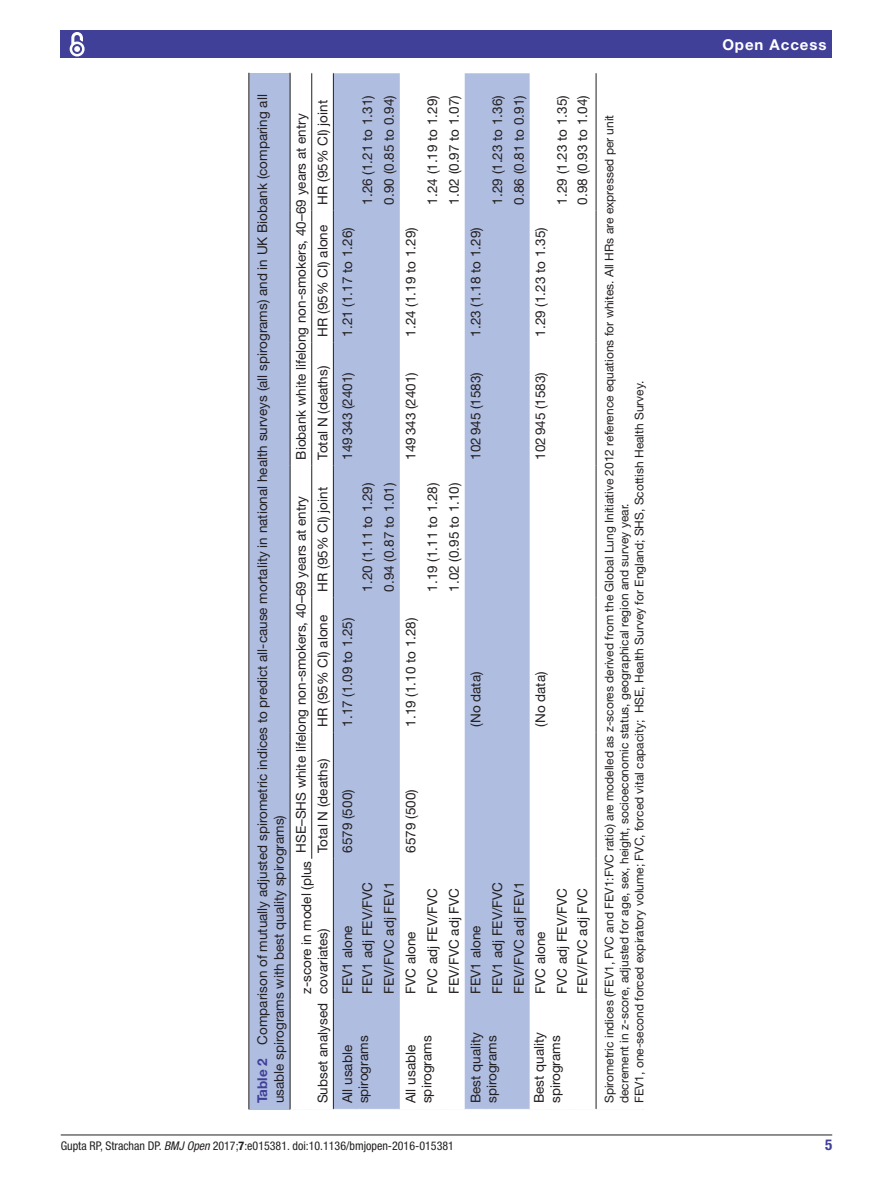
<style>
.page{position:relative;width:893px;height:1191px;background:#fff}
.page>*{position:absolute;margin:0;border:0;box-sizing:border-box;transform-origin:0 0}
.t1{font:700 15px "Helvetica Neue LT Std";letter-spacing:.065em;color:#fff}
.t2{font:700 condensed 15px "Helvetica Neue LT Std";color:#414099}
.t3{font:13.5px/16.2px "Helvetica Neue LT Std";color:#231f20}
.t4{font:12px/15px "Helvetica Neue LT Std";color:#231f20}
.t5{font:condensed 12px "Helvetica Neue LT Std";color:#231f20}
.s1{font-weight:700;color:#414099}
.s2{font-style:italic}
.s3{font-weight:700}
</style>
<div class="page">
<hr style="left:61px;top:1134px;width:771px;height:1px;background:#231f20">
<div style="left:61px;top:31px;width:771px;height:27px;background:#414099"></div>
<svg style="left:69px;top:32px;width:16px;height:25px"></svg>
<div style="left:249px;top:73px;width:395px;height:1036px;background:#afbde1"></div>
<hr style="left:248px;top:73px;width:1px;height:1036px;background:#231f20">
<svg style="left:291px;top:73px;width:352px;height:1036px;fill:#fff"></svg>
<hr style="left:333px;top:999px;width:1px;height:110px;background:#231f20">
<hr style="left:333px;top:858px;width:1px;height:141px;background:#231f20">
<hr style="left:290px;top:999px;width:1px;height:110px;background:#231f20">
<hr style="left:290px;top:858px;width:1px;height:141px;background:#231f20">
<hr style="left:290px;top:732px;width:1px;height:126px;background:#231f20">
<hr style="left:290px;top:597px;width:1px;height:135px;background:#231f20">
<hr style="left:290px;top:465px;width:1px;height:132px;background:#231f20">
<hr style="left:290px;top:342px;width:1px;height:123px;background:#231f20">
<hr style="left:290px;top:210px;width:1px;height:132px;background:#231f20">
<hr style="left:290px;top:73px;width:1px;height:137px;background:#231f20">
<hr style="left:311px;top:732px;width:1px;height:126px;background:#231f20">
<hr style="left:333px;top:732px;width:1px;height:126px;background:#231f20">
<hr style="left:311px;top:597px;width:1px;height:135px;background:#231f20">
<hr style="left:333px;top:597px;width:1px;height:135px;background:#231f20">
<hr style="left:311px;top:465px;width:1px;height:132px;background:#231f20">
<hr style="left:333px;top:465px;width:1px;height:132px;background:#231f20">
<hr style="left:311px;top:342px;width:1px;height:123px;background:#231f20">
<hr style="left:333px;top:342px;width:1px;height:123px;background:#231f20">
<hr style="left:311px;top:210px;width:1px;height:132px;background:#231f20">
<hr style="left:333px;top:210px;width:1px;height:132px;background:#231f20">
<hr style="left:311px;top:73px;width:1px;height:137px;background:#231f20">
<hr style="left:333px;top:73px;width:1px;height:137px;background:#231f20">
<hr style="left:596px;top:858px;width:1px;height:141px;background:#231f20">
<hr style="left:596px;top:732px;width:1px;height:126px;background:#231f20">
<hr style="left:596px;top:597px;width:1px;height:135px;background:#231f20">
<hr style="left:596px;top:465px;width:1px;height:132px;background:#231f20">
<hr style="left:596px;top:342px;width:1px;height:123px;background:#231f20">
<hr style="left:596px;top:210px;width:1px;height:132px;background:#231f20">
<hr style="left:596px;top:999px;width:1px;height:110px;background:#231f20">
<hr style="left:596px;top:73px;width:1px;height:137px;background:#231f20">
<svg style="left:290px;top:1109px;width:262px;height:1px"></svg>
<hr style="left:628px;top:73px;width:1px;height:1036px;background:#fff">
<hr style="left:643px;top:73px;width:1px;height:1036px;background:#fff">
<p class="t3" style="left:254px;top:1103px;width:1010px;rotate:-90deg"><span class="s1">Table 2</span> Comparison of mutually adjusted spirometric indices to predict all-cause mortality in national health surveys (all spirograms) and in UK Biobank (comparing all usable spirograms with best quality spirograms)</p>
<p class="t3" style="left:293px;top:459px;width:347px;rotate:-90deg">Biobank white lifelong non-smokers, 40–69 years at entry</p>
<p class="t3" style="left:314px;top:204px;width:106px;rotate:-90deg">HR (95% CI) joint</p>
<p class="t3" style="left:314px;top:336px;width:113px;rotate:-90deg">HR (95% CI) alone</p>
<p class="t3" style="left:314px;top:459px;width:95px;rotate:-90deg">Total N (deaths)</p>
<p class="t3" style="left:293px;top:852px;width:358px;rotate:-90deg">HSE–SHS white lifelong non-smokers, 40–69 years at entry</p>
<p class="t3" style="left:314px;top:591px;width:106px;rotate:-90deg">HR (95% CI) joint</p>
<p class="t3" style="left:314px;top:726px;width:113px;rotate:-90deg">HR (95% CI) alone</p>
<p class="t3" style="left:314px;top:852px;width:95px;rotate:-90deg">Total N (deaths)</p>
<p class="t3" style="left:298px;top:993px;width:135px;rotate:-90deg">z-score in model (plus covariates)</p>
<p class="t3" style="left:314px;top:1103px;width:102px;rotate:-90deg">Subset analysed</p>
<p class="t3" style="left:359px;top:204px;width:111px;rotate:-90deg">1.26 (1.21 to 1.31)</p>
<p class="t3" style="left:381px;top:204px;width:111px;rotate:-90deg">0.90 (0.85 to 0.94)</p>
<p class="t3" style="left:424px;top:204px;width:111px;rotate:-90deg">1.24 (1.19 to 1.29)</p>
<p class="t3" style="left:446px;top:204px;width:111px;rotate:-90deg">1.02 (0.97 to 1.07)</p>
<p class="t3" style="left:489px;top:204px;width:111px;rotate:-90deg">1.29 (1.23 to 1.36)</p>
<p class="t3" style="left:511px;top:204px;width:111px;rotate:-90deg">0.86 (0.81 to 0.91)</p>
<p class="t3" style="left:554px;top:204px;width:111px;rotate:-90deg">1.29 (1.23 to 1.35)</p>
<p class="t3" style="left:574px;top:204px;width:111px;rotate:-90deg">0.98 (0.93 to 1.04)</p>
<p class="t3" style="left:339px;top:336px;width:111px;rotate:-90deg">1.21 (1.17 to 1.26)</p>
<p class="t3" style="left:402px;top:336px;width:111px;rotate:-90deg">1.24 (1.19 to 1.29)</p>
<p class="t3" style="left:467px;top:336px;width:111px;rotate:-90deg">1.23 (1.18 to 1.29)</p>
<p class="t3" style="left:532px;top:336px;width:111px;rotate:-90deg">1.29 (1.23 to 1.35)</p>
<p class="t3" style="left:339px;top:459px;width:89px;rotate:-90deg">149343 (2401)</p>
<p class="t3" style="left:402px;top:459px;width:89px;rotate:-90deg">149343 (2401)</p>
<p class="t3" style="left:467px;top:459px;width:89px;rotate:-90deg">102945 (1583)</p>
<p class="t3" style="left:359px;top:591px;width:111px;rotate:-90deg">1.20 (1.11 to 1.29)</p>
<p class="t3" style="left:381px;top:591px;width:111px;rotate:-90deg">0.94 (0.87 to 1.01)</p>
<p class="t3" style="left:424px;top:591px;width:111px;rotate:-90deg">1.19 (1.11 to 1.28)</p>
<p class="t3" style="left:446px;top:591px;width:111px;rotate:-90deg">1.02 (0.95 to 1.10)</p>
<p class="t3" style="left:339px;top:726px;width:111px;rotate:-90deg">1.17 (1.09 to 1.25)</p>
<p class="t3" style="left:402px;top:726px;width:111px;rotate:-90deg">1.19 (1.10 to 1.28)</p>
<p class="t3" style="left:467px;top:726px;width:57px;rotate:-90deg">(No data)</p>
<p class="t3" style="left:532px;top:459px;width:89px;rotate:-90deg">102945 (1583)</p>
<p class="t3" style="left:532px;top:726px;width:57px;rotate:-90deg">(No data)</p>
<p class="t3" style="left:339px;top:852px;width:65px;rotate:-90deg">6579 (500)</p>
<p class="t3" style="left:402px;top:852px;width:65px;rotate:-90deg">6579 (500)</p>
<p class="t3" style="left:339px;top:993px;width:70px;rotate:-90deg">FEV1 alone</p>
<p class="t3" style="left:359px;top:993px;width:113px;rotate:-90deg">FEV1 adj FEV/FVC</p>
<p class="t3" style="left:381px;top:993px;width:113px;rotate:-90deg">FEV/FVC adj FEV1</p>
<p class="t3" style="left:402px;top:993px;width:64px;rotate:-90deg">FVC alone</p>
<p class="t3" style="left:424px;top:993px;width:107px;rotate:-90deg">FVC adj FEV/FVC</p>
<p class="t3" style="left:446px;top:993px;width:107px;rotate:-90deg">FEV/FVC adj FVC</p>
<p class="t3" style="left:467px;top:993px;width:70px;rotate:-90deg">FEV1 alone</p>
<p class="t3" style="left:489px;top:993px;width:113px;rotate:-90deg">FEV1 adj FEV/FVC</p>
<p class="t3" style="left:511px;top:993px;width:113px;rotate:-90deg">FEV/FVC adj FEV1</p>
<p class="t3" style="left:532px;top:993px;width:64px;rotate:-90deg">FVC alone</p>
<p class="t3" style="left:554px;top:993px;width:107px;rotate:-90deg">FVC adj FEV/FVC</p>
<p class="t3" style="left:574px;top:993px;width:107px;rotate:-90deg">FEV/FVC adj FVC</p>
<p class="t3" style="left:339px;top:1103px;width:69px;rotate:-90deg">All usable spirograms</p>
<p class="t3" style="left:402px;top:1103px;width:69px;rotate:-90deg">All usable spirograms</p>
<p class="t3" style="left:467px;top:1103px;width:73px;rotate:-90deg">Best quality spirograms</p>
<p class="t3" style="left:531px;top:1103px;width:73px;rotate:-90deg">Best quality spirograms</p>
<p class="t4" style="left:602px;top:1103px;width:990px;rotate:-90deg">Spirometric indices (FEV1, FVC and FEV1:FVC ratio) are modelled as z-scores derived from the Global Lung Initiative 2012 reference equations for whites. All HRs are expressed per unit decrement in z-score, adjusted for age, sex, height, socioeconomic status, geographical region and survey year.<br>FEV1, one-second forced expiratory volume; FVC, forced vital capacity; HSE, Health Survey for England; SHS, Scottish Health Survey.</p>
<p class="t1" style="left:722px;top:35px;width:106px">Open Access</p>
<p class="t5" style="left:61px;top:1138px;width:395px">Gupta RP, Strachan DP. <span class="s2">BMJ Open</span> 2017;<span class="s3">7</span>:e015381. doi:10.1136/bmjopen-2016-015381</p>
<p class="t2" style="left:825px;top:1135px;width:9px">5</p>
</div>
